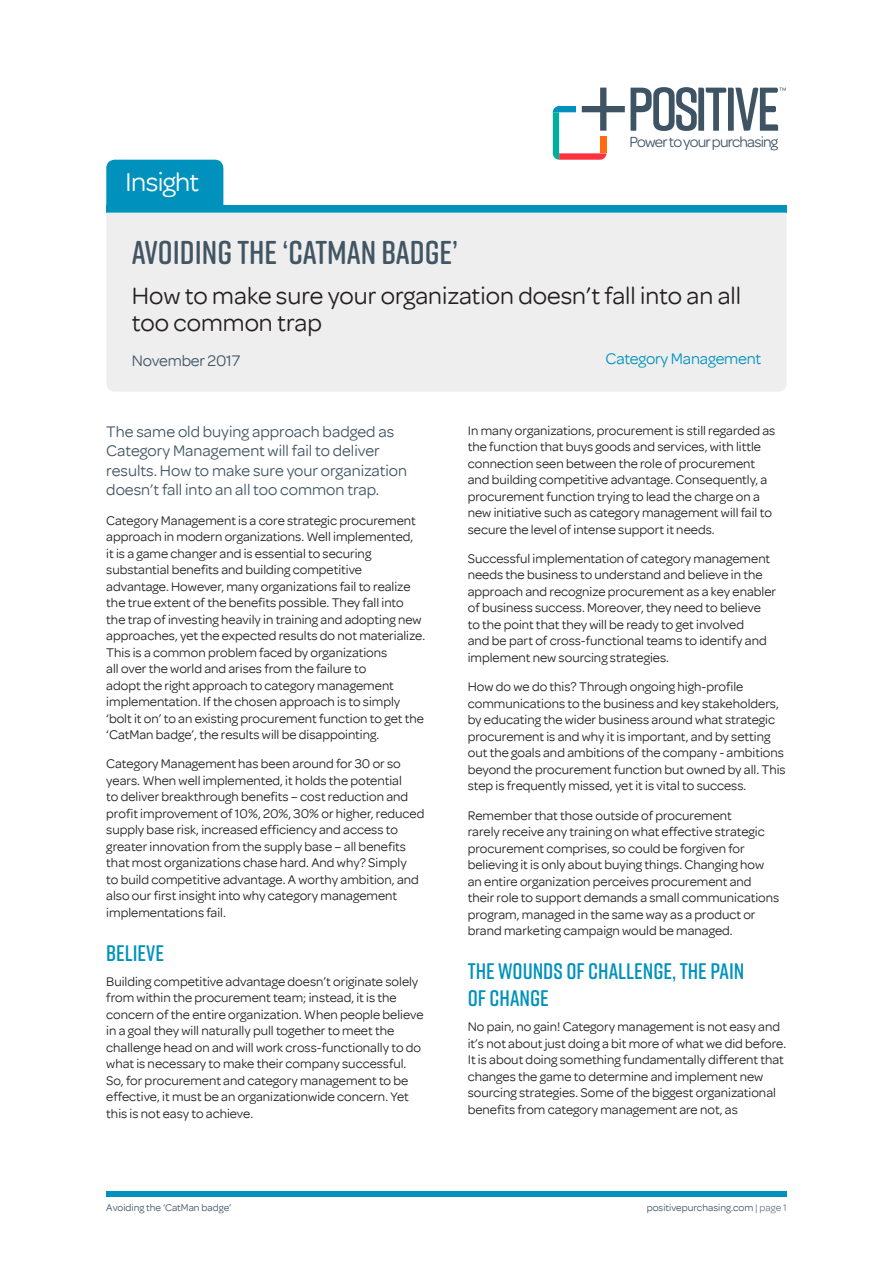
<style>
.page{position:relative;width:893px;height:1263px;background:#fff}
.page>*{position:absolute;margin:0;border:0;box-sizing:border-box;transform-origin:0 0}
.Article_Title{font:600 33px "Rift Soft";color:#425563}
.t1{font:27.9px "Omnes";letter-spacing:-.025em;color:#fff}
.Article_Sub-title{font:25.5px/27px "Omnes";color:#231f20}
.Subheading_in_Body_C{font:600 22.5px/27px "Rift Soft";color:#0092bc}
.Intro_Paragraph{font:16.5px/19.5px "Omnes";color:#425563}
.Article_Sub-title-2{font:16.5px "Omnes";letter-spacing:-.01em;color:#0092bc}
.Article_Sub-title-3{font:16.5px "Omnes";letter-spacing:-.01em;color:#425563}
.t2{font:15.6px "Omnes";letter-spacing:-.05em;color:#3e5364}
.t3{font:13.5px/16.5px "Omnes";color:#231f20}
.t4{font:10.5px "Omnes";color:#425563}
.s1{color:#687782}
</style>
<div class="page">
<svg style="left:553px;top:87px;width:233px;height:73px"></svg>
<div style="left:106px;top:1191px;width:182px;height:6px;background:#0092bc"></div>
<div style="left:288px;top:1191px;width:158px;height:6px;background:#0092bc"></div>
<div style="left:446px;top:1191px;width:159px;height:6px;background:#0092bc"></div>
<div style="left:605px;top:1191px;width:182px;height:6px;background:#0092bc"></div>
<div style="left:106px;top:205px;width:681px;height:8px;background:#0092bc"></div>
<div style="left:106px;top:160px;width:117px;height:45px;background:#0092bc"></div>
<div style="left:106px;top:213px;width:681px;height:179px;background:#eeeeef"></div>
<p class="t1" style="left:125px;top:166px;width:75px">Insight</p>
<p class="t2" style="left:629px;top:131px;width:150px">Power to your purchasing</p>
<p class="Article_Title" style="left:132px;top:229px;width:328px">AVOIDING THE ‘CATMAN BADGE’</p>
<p class="Article_Sub-title" style="left:132px;top:282px;width:611px">How to make sure your organization doesn’t fall into an all too common trap</p>
<p class="Article_Sub-title-3" style="left:132px;top:351px;width:110px">November 2017</p>
<p class="Article_Sub-title-2" style="left:606px;top:350px;width:157px">Category Management</p>
<p class="Intro_Paragraph" style="left:106px;top:422px;width:302px">The same old buying approach badged as Category Management will fail to deliver results. How to make sure your organization doesn’t fall into an all too common trap.</p>
<p class="t3" style="left:106px;top:512px;width:320px">Category Management is a core strategic procurement approach in modern organizations. Well implemented,<br>it is a game changer and is essential to securing substantial benefits and building competitive advantage. However, many organizations fail to realize the true extent of the benefits possible. They fall into the trap of investing heavily in training and adopting new approaches, yet the expected results do not materialize.<br>This is a common problem faced by organizations<br>all over the world and arises from the failure to<br>adopt the right approach to category management implementation. If the chosen approach is to simply ‘bolt it on’ to an existing procurement function to get the ‘CatMan badge’, the results will be disappointing.</p>
<p class="t3" style="left:106px;top:756px;width:320px">Category Management has been around for 30 or so years. When well implemented, it holds the potential<br>to deliver breakthrough benefits – cost reduction and profit improvement of 10%, 20%, 30% or higher, reduced supply base risk, increased efficiency and access to greater innovation from the supply base – all benefits that most organizations chase hard. And why? Simply<br>to build competitive advantage. A worthy ambition, and also our first insight into why category management implementations fail.</p>
<p class="Subheading_in_Body_C" style="left:106px;top:939px;width:59px">BELIEVE</p>
<p class="t3" style="left:106px;top:973px;width:319px">Building competitive advantage doesn’t originate solely from within the procurement team; instead, it is the concern of the entire organization. When people believe in a goal they will naturally pull together to meet the challenge head on and will work cross-functionally to do what is necessary to make their company successful.<br>So, for procurement and category management to be effective, it must be an organizationwide concern. Yet this is not easy to achieve.</p>
<p class="t3" style="left:468px;top:422px;width:309px">In many organizations, procurement is still regarded as the function that buys goods and services, with little connection seen between the role of procurement and building competitive advantage. Consequently, a procurement function trying to lead the charge on a new initiative such as category management will fail to secure the level of intense support it needs.</p>
<p class="t3" style="left:468px;top:550px;width:310px">Successful implementation of category management needs the business to understand and believe in the approach and recognize procurement as a key enabler of business success. Moreover, they need to believe to the point that they will be ready to get involved<br>and be part of cross-functional teams to identify and implement new sourcing strategies.</p>
<p class="t3" style="left:468px;top:678px;width:319px">How do we do this? Through ongoing high-profile communications to the business and key stakeholders, by educating the wider business around what strategic procurement is and why it is important, and by setting out the goals and ambitions of the company - ambitions beyond the procurement function but owned by all. This step is frequently missed, yet it is vital to success.</p>
<p class="t3" style="left:468px;top:807px;width:313px">Remember that those outside of procurement<br>rarely receive any training on what effective strategic procurement comprises, so could be forgiven for believing it is only about buying things. Changing how an entire organization perceives procurement and their role to support demands a small communications program, managed in the same way as a product or brand marketing campaign would be managed.</p>
<p class="Subheading_in_Body_C" style="left:468px;top:957px;width:278px">THE WOUNDS OF CHALLENGE, THE PAIN<br>OF CHANGE</p>
<p class="t3" style="left:468px;top:1018px;width:320px">No pain, no gain! Category management is not easy and it’s not about just doing a bit more of what we did before.<br>It is about doing something fundamentally different that changes the game to determine and implement new sourcing strategies. Some of the biggest organizational benefits from category management are not, as</p>
<p class="t4" style="left:106px;top:1201px;width:127px">Avoiding the ‘CatMan badge’</p>
<p class="t4" style="left:647px;top:1201px;width:141px">positivepurchasing.com <span class="s1">| page 1</span></p>
</div>
